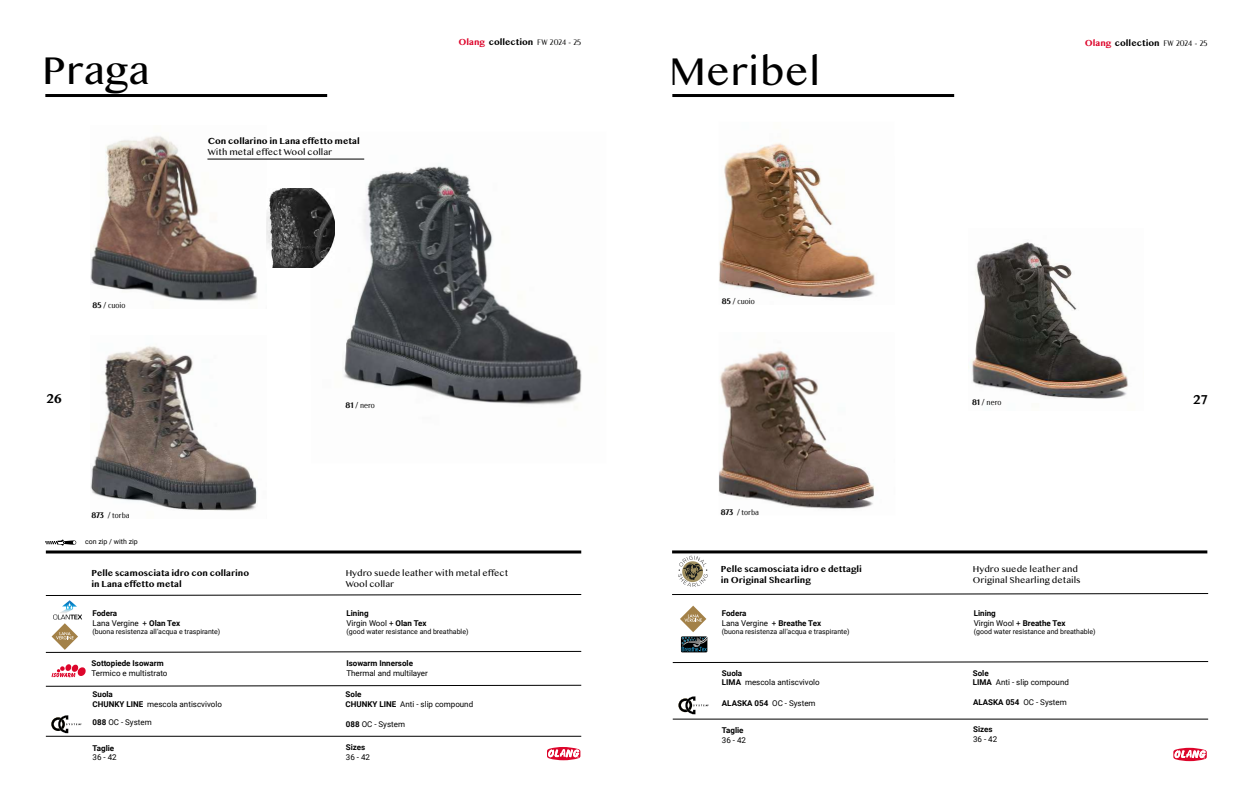
<style>
.page{position:relative;width:1253px;height:806px;background:#fff}
.page>*{position:absolute;margin:0;border:0;box-sizing:border-box;transform-origin:0 0}
.t1{font:36px "Bangla MN";color:#000}
.t2{font:700 12px "Bangla MN";color:#000}
.t3{font:8px/9.6px "Roboto";color:#000}
.t4{font:700 8px/9.6px "Roboto";color:#000}
.t5{font:700 8px/11px "Bangla MN";color:#000}
.t6{font:8px/11px "Bangla MN";color:#000}
.t7{font:300 8px "Acme Gothic";color:#000}
.t8{font:7px "Roboto";color:#000}
.s1{font-weight:600}
.s2{color:#dd052b}
.s3{font-family:"Acme Gothic";font-weight:300}
.s4{font-weight:400}
.s5{font-weight:700}
</style>
<div class="page">
<svg style="left:547px;top:747px;width:33px;height:12px"></svg>
<svg style="left:1173px;top:747px;width:34px;height:13px"></svg>
<hr style="left:45px;top:94px;width:282px;height:3px;background:#000">
<hr style="left:672px;top:94px;width:282px;height:3px;background:#000">
<hr style="left:46px;top:550px;width:535px;height:3px;background:#000">
<img style="left:90px;top:136px;width:176px;height:165px">
<img style="left:310px;top:158px;width:272px;height:247px">
<img style="left:91px;top:346px;width:166px;height:165px">
<svg style="left:45px;top:594px;width:537px;height:59px"></svg>
<svg style="left:52px;top:664px;width:34px;height:13px"></svg>
<svg style="left:46px;top:684px;width:536px;height:2px"></svg>
<hr style="left:672px;top:550px;width:535px;height:3px;background:#000">
<svg style="left:672px;top:593px;width:537px;height:2px"></svg>
<hr style="left:673px;top:718px;width:535px;height:1px;background:#000">
<hr style="left:46px;top:735px;width:535px;height:1px;background:#000">
<img style="left:719px;top:143px;width:157px;height:155px">
<img style="left:968px;top:242px;width:160px;height:157px">
<img style="left:719px;top:350px;width:156px;height:159px">
<svg style="left:672px;top:661px;width:537px;height:2px"></svg>
<svg style="left:681px;top:636px;width:26px;height:16px"></svg>
<svg style="left:680px;top:605px;width:27px;height:46px"></svg>
<svg style="left:678px;top:555px;width:30px;height:31px"></svg>
<hr style="left:207px;top:158px;width:157px;height:1px;background:#000">
<img style="left:267px;top:188px;width:68px;height:79px">
<svg style="left:678px;top:696px;width:31px;height:18px"></svg>
<svg style="left:51px;top:715px;width:31px;height:17px"></svg>
<svg style="left:45px;top:539px;width:31px;height:6px"></svg>
<h1 class="t1" style="left:42px;top:46px;width:109px">Praga</h1>
<p class="t7" style="left:93px;top:301px;width:34px"><span class="s1">85 /</span> cuoio</p>
<p class="t5" style="left:208px;top:136px;width:154px">Con collarino in Lana effetto metal</p>
<p class="t6" style="left:208px;top:147px;width:126px">With metal effect Wool collar</p>
<p class="t5" style="left:459px;top:37px;width:124px"><span class="s2">Olang</span> collection <span class="s3">FW 2024 - 25</span></p>
<p class="t5" style="left:1085px;top:37px;width:124px"><span class="s2">Olang</span> collection <span class="s3">FW 2024 - 25</span></p>
<h1 class="t1" style="left:669px;top:47px;width:153px">Meribel</h1>
<p class="t7" style="left:722px;top:298px;width:34px"><span class="s1">85 /</span> cuoio</p>
<h2 class="t2" style="left:47px;top:392px;width:17px">26</h2>
<h2 class="t2" style="left:1193px;top:392px;width:17px">27</h2>
<p class="t7" style="left:972px;top:398px;width:31px"><span class="s1">81 /</span> nero</p>
<p class="t7" style="left:346px;top:402px;width:31px"><span class="s1">81 /</span> nero</p>
<p class="t7" style="left:91px;top:512px;width:40px"><span class="s1">873 /</span> torba</p>
<p class="t8" style="left:85px;top:536px;width:54px">con zip / with zip</p>
<p class="t5" style="left:91px;top:567px;width:159px">Pelle scamosciata idro con collarino in Lana effetto metal</p>
<p class="t6" style="left:346px;top:567px;width:164px">Hydro suede leather with metal effect<br>Wool collar</p>
<p class="t4" style="left:92px;top:607px;width:89px">Fodera<br><span class="s4">Lana Vergine +</span> Olan Tex</p>
<p class="t8" style="left:92px;top:626px;width:129px">(buona resistenza all’acqua e traspirante)</p>
<p class="t4" style="left:347px;top:607px;width:82px">Lining<br><span class="s4">Virgin Wool +</span> Olan Tex</p>
<p class="t8" style="left:347px;top:626px;width:123px">(good water resistance and breathable)</p>
<p class="t4" style="left:92px;top:657px;width:74px">Sottopiede Isowarm</p>
<p class="t3" style="left:92px;top:667px;width:77px">Termico e multistrato</p>
<p class="t4" style="left:346px;top:657px;width:68px">Isowarm Innersole</p>
<p class="t3" style="left:346px;top:667px;width:83px">Thermal and multilayer</p>
<p class="t3" style="left:93px;top:688px;width:131px"><span class="s5">Suola<br>CHUNKY LINE</span> mescola antiscvivolo</p>
<p class="t3" style="left:346px;top:688px;width:129px"><span class="s5">Sole<br>CHUNKY LINE</span> Anti - slip compound</p>
<p class="t3" style="left:93px;top:716px;width:61px"><span class="s5">088</span> OC - System</p>
<p class="t3" style="left:346px;top:718px;width:61px"><span class="s5">088</span> OC - System</p>
<p class="t4" style="left:93px;top:742px;width:23px">Taglie</p>
<p class="t3" style="left:93px;top:752px;width:26px">36 - 42</p>
<p class="t4" style="left:346px;top:741px;width:21px">Sizes</p>
<p class="t3" style="left:346px;top:751px;width:26px">36 - 42</p>
<p class="t7" style="left:721px;top:508px;width:40px"><span class="s1">873 /</span> torba</p>
<p class="t5" style="left:721px;top:563px;width:143px">Pelle scamosciata idro e dettagli in Original Shearling</p>
<p class="t6" style="left:973px;top:564px;width:109px">Hydro suede leather and<br>Original Shearling details</p>
<p class="t4" style="left:722px;top:607px;width:101px">Fodera<br><span class="s4">Lana Vergine +</span> Breathe Tex</p>
<p class="t8" style="left:722px;top:626px;width:129px">(buona resistenza all’acqua e traspirante)</p>
<p class="t4" style="left:974px;top:607px;width:93px">Lining<br><span class="s4">Virgin Wool +</span> Breathe Tex</p>
<p class="t8" style="left:974px;top:626px;width:123px">(good water resistance and breathable)</p>
<p class="t3" style="left:722px;top:667px;width:99px"><span class="s5">Suola<br>LIMA</span> mescola antiscvivolo</p>
<p class="t3" style="left:973px;top:667px;width:98px"><span class="s5">Sole<br>LIMA</span> Anti - slip compound</p>
<p class="t4" style="left:722px;top:697px;width:95px">ALASKA 054 <span class="s4">OC - System</span></p>
<p class="t4" style="left:973px;top:696px;width:95px">ALASKA 054 <span class="s4">OC - System</span></p>
<p class="t4" style="left:722px;top:724px;width:23px">Taglie</p>
<p class="t3" style="left:722px;top:734px;width:26px">36 - 42</p>
<p class="t4" style="left:973px;top:724px;width:21px">Sizes</p>
<p class="t3" style="left:973px;top:733px;width:26px">36 - 42</p>
</div>
